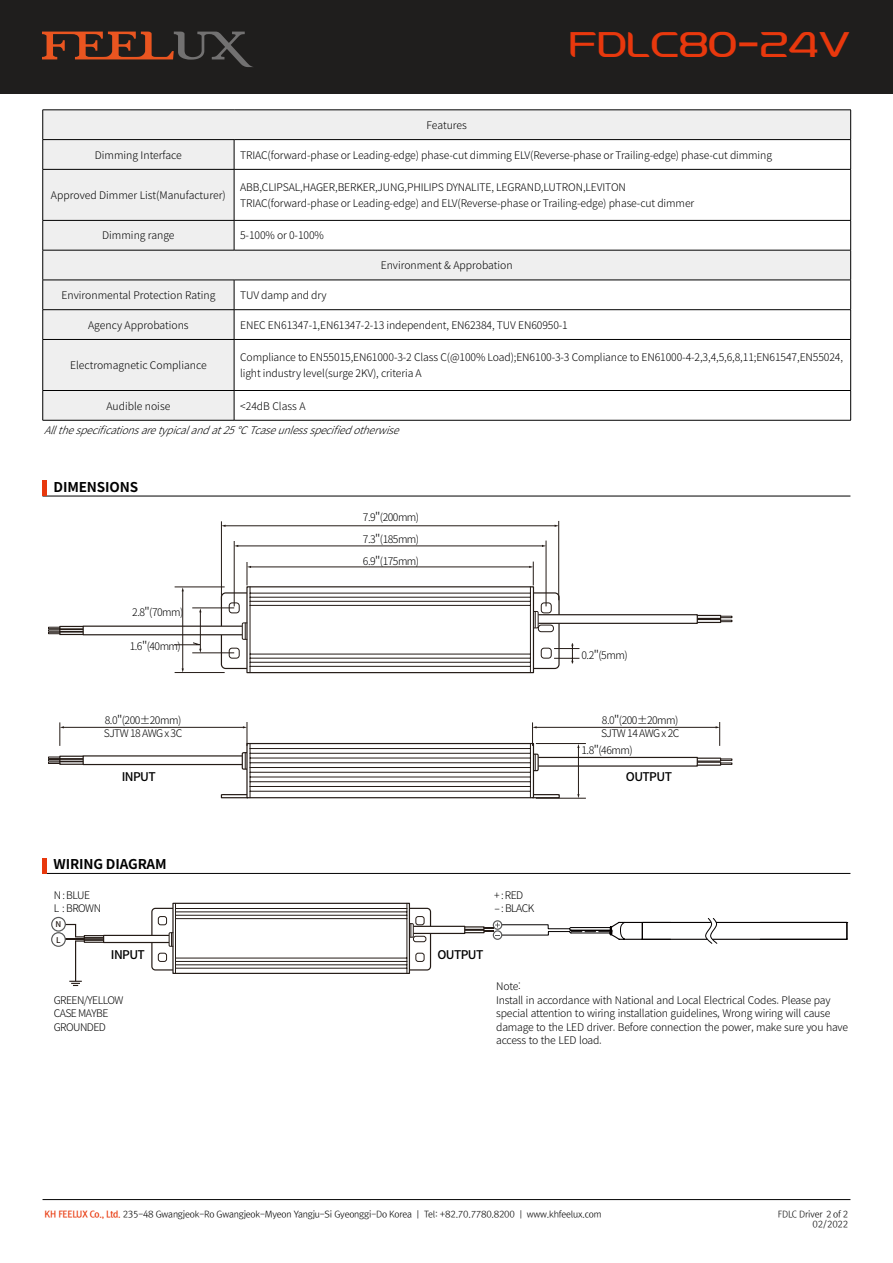
<style>
.page{position:relative;width:893px;height:1263px;background:#fff}
.page>*{position:absolute;margin:0;border:0;box-sizing:border-box;transform-origin:0 0}
.t1{font:37.5px "HH Feelux 2.0";color:#e8380d}
.t2{font:700 13.5px "Noto Sans CJ Kkr";letter-spacing:-.01em;color:#000}
.t3{font:500 12px "Noto Sans CJ Kkr";letter-spacing:-.05em;color:#000}
.t4{font:300 10.5px/13.5px "Noto Sans CJ Kkr";letter-spacing:-.01em;color:#000}
.t5{font:300 10.5px/13.5px "Noto Sans CJ Kkr";letter-spacing:-.05em;color:#000}
.t6{font:italic 300 10.5px "Noto Sans CJ Kkr";color:#000}
.t7{font:300 10.5px "Noto Sans CJ Kkr";letter-spacing:-.01em;color:#000;scale:1.75 1}
.t8{font:9px/10.8px "Rix Go L";letter-spacing:-.025em;color:#000;text-align:right}
.t9{font:500 7.95px/15.5px "Noto Sans CJ Kkr";color:#241b16}
.s1{font-family:"Rix Go B";color:#e8380d}
</style>
<div class="page">
<div style="left:0;top:0;width:893px;height:94px;background:#1f1e1d"></div>
<svg style="left:42px;top:32px;width:211px;height:35px"></svg>
<hr style="left:43px;top:1199px;width:807px;height:1px;background:#000">
<hr style="left:43px;top:496px;width:807px;height:1px;background:#000">
<hr style="left:43px;top:480px;width:4px;height:16px;background:#e8380d">
<hr style="left:43px;top:873px;width:807px;height:1px;background:#000">
<hr style="left:43px;top:858px;width:4px;height:16px;background:#e8380d">
<hr style="left:221px;top:521px;width:1px;height:79px;background:#241b16">
<svg style="left:174px;top:672px;width:361px;height:2px"></svg>
<hr style="left:175px;top:672px;width:50px;height:1px;background:#241b16">
<hr style="left:238px;top:546px;width:305px;height:1px;background:#241b16">
<hr style="left:234px;top:541px;width:1px;height:65px;background:#241b16">
<hr style="left:546px;top:541px;width:1px;height:65px;background:#241b16">
<hr style="left:225px;top:525px;width:330px;height:1px;background:#241b16">
<hr style="left:558px;top:521px;width:1px;height:79px;background:#241b16">
<svg style="left:48px;top:722px;width:684px;height:77px"></svg>
<svg style="left:48px;top:562px;width:685px;height:110px"></svg>
<svg style="left:43px;top:111px;width:807px;height:309px"></svg>
<hr style="left:43px;top:110px;width:191px;height:1px;background:#000">
<hr style="left:234px;top:110px;width:617px;height:1px;background:#000">
<hr style="left:43px;top:139px;width:191px;height:1px;background:#000">
<svg style="left:42px;top:110px;width:1px;height:59px"></svg>
<hr style="left:234px;top:139px;width:617px;height:1px;background:#000">
<svg style="left:234px;top:140px;width:1px;height:29px"></svg>
<svg style="left:850px;top:110px;width:1px;height:59px"></svg>
<hr style="left:43px;top:169px;width:191px;height:1px;background:#000">
<hr style="left:42px;top:170px;width:1px;height:50px;background:#000">
<hr style="left:234px;top:169px;width:617px;height:1px;background:#000">
<hr style="left:234px;top:170px;width:1px;height:50px;background:#000">
<hr style="left:850px;top:170px;width:1px;height:50px;background:#000">
<hr style="left:43px;top:220px;width:191px;height:1px;background:#000">
<svg style="left:42px;top:221px;width:1px;height:29px"></svg>
<hr style="left:234px;top:220px;width:617px;height:1px;background:#000">
<svg style="left:234px;top:221px;width:1px;height:29px"></svg>
<svg style="left:850px;top:221px;width:1px;height:29px"></svg>
<hr style="left:43px;top:250px;width:191px;height:1px;background:#000">
<hr style="left:42px;top:250px;width:1px;height:30px;background:#000">
<hr style="left:234px;top:250px;width:617px;height:1px;background:#000">
<hr style="left:850px;top:250px;width:1px;height:30px;background:#000">
<hr style="left:43px;top:280px;width:191px;height:1px;background:#000">
<hr style="left:234px;top:280px;width:617px;height:1px;background:#000">
<hr style="left:43px;top:309px;width:191px;height:1px;background:#000">
<svg style="left:42px;top:280px;width:1px;height:59px"></svg>
<hr style="left:234px;top:309px;width:617px;height:1px;background:#000">
<svg style="left:234px;top:280px;width:1px;height:59px"></svg>
<svg style="left:850px;top:280px;width:1px;height:59px"></svg>
<hr style="left:43px;top:339px;width:191px;height:1px;background:#000">
<hr style="left:42px;top:340px;width:1px;height:50px;background:#000">
<hr style="left:234px;top:339px;width:617px;height:1px;background:#000">
<hr style="left:234px;top:340px;width:1px;height:50px;background:#000">
<hr style="left:850px;top:340px;width:1px;height:50px;background:#000">
<hr style="left:43px;top:390px;width:191px;height:1px;background:#000">
<svg style="left:42px;top:391px;width:1px;height:29px"></svg>
<hr style="left:234px;top:390px;width:617px;height:1px;background:#000">
<svg style="left:234px;top:391px;width:1px;height:29px"></svg>
<svg style="left:850px;top:391px;width:1px;height:29px"></svg>
<hr style="left:43px;top:420px;width:191px;height:1px;background:#000">
<hr style="left:234px;top:420px;width:617px;height:1px;background:#000">
<div style="left:172px;top:903px;width:238px;height:71px;border:1px solid #241b16"></div>
<hr style="left:175px;top:903px;width:1px;height:70px;background:#241b16">
<hr style="left:407px;top:903px;width:1px;height:70px;background:#241b16">
<div style="left:464px;top:926px;width:21px;height:4px;border:1px solid #241b16"></div>
<div style="left:464px;top:930px;width:21px;height:3px;border:1px solid #241b16"></div>
<svg style="left:484px;top:918px;width:364px;height:26px"></svg>
<div style="left:84px;top:935px;width:20px;height:4px;border:1px solid #241b16"></div>
<div style="left:84px;top:937px;width:20px;height:4px;border:1px solid #241b16"></div>
<div style="left:84px;top:939px;width:20px;height:4px;border:1px solid #241b16"></div>
<svg style="left:151px;top:907px;width:315px;height:64px"></svg>
<div style="left:103px;top:935px;width:67px;height:8px;border:1px solid #241b16"></div>
<svg style="left:65px;top:924px;width:19px;height:62px"></svg>
<div style="left:51px;top:917px;width:15px;height:15px;border:1px solid #595a5a;border-radius:50%"></div>
<div style="left:51px;top:932px;width:15px;height:15px;border:1px solid #595a5a;border-radius:50%"></div>
<p class="t4" style="left:426px;top:119px;width:42px">Features</p>
<h1 class="t1" style="left:569px;top:26px;width:283px">FDLC80-24V</h1>
<p class="t4" style="left:95px;top:148px;width:89px">Dimming Interface</p>
<p class="t4" style="left:240px;top:148px;width:533px">TRIAC(forward-phase or Leading-edge) phase-cut dimming ELV(Reverse-phase or Trailing-edge) phase-cut dimming</p>
<p class="t4" style="left:51px;top:189px;width:176px">Approved Dimmer List(Manufacturer)</p>
<p class="t4" style="left:240px;top:179px;width:456px;line-height:16.5px">ABB,CLIPSAL,HAGER,BERKER,JUNG,PHILIPS DYNALITE, LEGRAND,LUTRON,LEVITON<br>TRIAC(forward-phase or Leading-edge) and ELV(Reverse-phase or Trailing-edge) phase-cut dimmer</p>
<p class="t4" style="left:102px;top:229px;width:74px">Dimming range</p>
<p class="t4" style="left:240px;top:229px;width:85px">5-100% or 0-100%</p>
<p class="t4" style="left:381px;top:259px;width:134px">Environment &amp; Approbation</p>
<p class="t4" style="left:61px;top:289px;width:155px">Environmental Protection Rating</p>
<p class="t4" style="left:240px;top:289px;width:88px">TUV damp and dry</p>
<p class="t4" style="left:88px;top:318px;width:102px">Agency Approbations</p>
<p class="t4" style="left:240px;top:318px;width:329px">ENEC EN61347-1,EN61347-2-13 independent, EN62384, TUV EN60950-1</p>
<p class="t4" style="left:70px;top:359px;width:138px">Electromagnetic Compliance</p>
<p class="t4" style="left:240px;top:349px;width:604px;line-height:16.5px">Compliance to EN55015,EN61000-3-2 Class C(@100% Load);EN6100-3-3 Compliance to EN61000-4-2,3,4,5,6,8,11;EN61547,EN55024, light industry level(surge 2KV), criteria A</p>
<p class="t4" style="left:106px;top:399px;width:65px">Audible noise</p>
<p class="t4" style="left:240px;top:399px;width:67px">&lt;24dB Class A</p>
<p class="t6" style="left:44px;top:424px;width:367px">Allthespecificationsaretypicalandat25℃Tcaseunlessspecifiedotherwise</p>
<p class="t2" style="left:54px;top:479px;width:86px">DIMENSIONS</p>
<p class="t4" style="left:132px;top:606px;width:53px">2.8＂(70mm)</p>
<p class="t4" style="left:130px;top:640px;width:53px">1.6＂(40mm)</p>
<p class="t4" style="left:363px;top:510px;width:58px">7.9＂(200mm)</p>
<p class="t5" style="left:363px;top:528px;width:58px;line-height:22px">7.3＂(185mm)<br>6.9＂(175mm)</p>
<p class="t4" style="left:581px;top:648px;width:48px">0.2＂(5mm)</p>
<p class="t5" style="left:104px;top:713px;width:80px">8.0＂(200±20mm)<br>SJTW 18 AWG x 3C</p>
<p class="t5" style="left:601px;top:713px;width:80px">8.0＂(200±20mm)<br>SJTW 14 AWG x 2C</p>
<p class="t4" style="left:581px;top:743px;width:53px">1.8＂(46mm)</p>
<p class="t3" style="left:122px;top:770px;width:35px">INPUT</p>
<p class="t3" style="left:626px;top:770px;width:48px">OUTPUT</p>
<p class="t2" style="left:54px;top:856px;width:115px">WIRING DIAGRAM</p>
<p class="t5" style="left:54px;top:888px;width:49px">N : BLUE<br>L : BROWN</p>
<p class="t4" style="left:494px;top:888px;width:31px">+ : RED</p>
<p class="t7" style="left:494px;top:902px;width:25px">- : BLACK</p>
<p class="t9" style="left:56px;top:917px;width:7px">N<br>L</p>
<p class="t3" style="left:111px;top:948px;width:35px">INPUT</p>
<p class="t3" style="left:437px;top:948px;width:48px">OUTPUT</p>
<p class="t5" style="left:54px;top:993px;width:71px">GREEN/YELLOW<br>CASE MAYBE<br>GROUNDED</p>
<p class="t4" style="left:496px;top:980px;width:353px">Note:<br>Install in accordance with National and Local Electrical Codes. Please pay special attention to wiring installation guidelines, Wrong wiring will cause damage to the LED driver. Before connection the power, make sure you have access to the LED load.</p>
<p class="t8" style="left:778px;top:1208px;width:72px">FDLC Driver of 2<br>02/2022</p>
<p class="t8" style="left:45px;top:1208px;width:558px"><span class="s1">KH FEELUX Co., Ltd.</span> 235-48 Gwangjeok-Ro Gwangjeok-Myeon Yangju-Si Gyeonggi-Do Korea ㅣ Tel: +82.70.7780.8200 ㅣ www.khfeelux.com</p>
<p class="t8" style="left:826px;top:1208px;width:7px">2</p>
</div>
